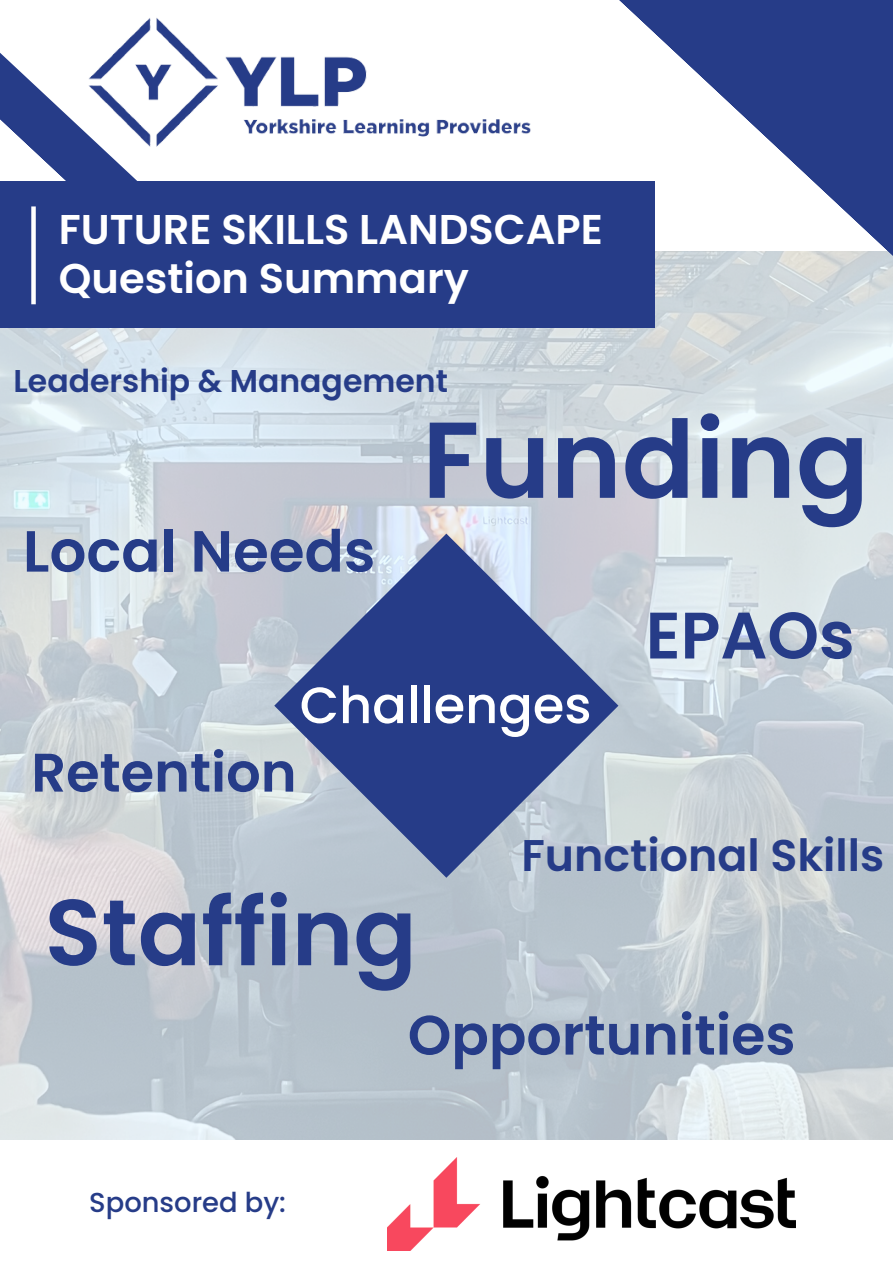
<style>
.page{position:relative;width:893px;height:1264px;background:#fff}
.page>*{position:absolute;margin:0;border:0;box-sizing:border-box;transform-origin:0 0}
.t1{font:600 107.7px "Poppins";color:#263c88}
.t2{font:600 93.45px "Poppins";color:#263c88}
.t3{font:600 65.55px "Poppins";color:#263c88}
.t4{font:600 57.9px "Poppins";color:#263c88}
.t5{font:600 55.35px "Poppins";color:#263c88}
.t6{font:600 54.3px "Poppins";color:#263c88}
.t7{font:500 51px "Poppins";color:#fff}
.t8{font:600 44.4px "Poppins";color:#263c88}
.t9{font:600 41.55px/49.7px "Poppins";color:#fff}
.t10{font:600 31.5px "Poppins";color:#263c88}
.t11{font:500 27.45px "Poppins";color:#263c88}
</style>
<div class="page">
<img style="left:0;top:327px;width:892px;height:812px">
<svg style="left:468px;top:0;width:424px;height:619px"></svg>
<svg style="left:0;top:53px;width:59px;height:121px"></svg>
<div style="left:0;top:181px;width:654px;height:146px;background:#263c88"></div>
<div style="left:31px;top:206px;width:5px;height:98px;background:#fff"></div>
<img style="left:59px;top:0;width:501px;height:181px">
<img style="left:387px;top:1157px;width:408px;height:93px">
<svg style="left:274px;top:533px;width:344px;height:344px;background:#7484af"></svg>
<p class="t9" style="left:59px;top:204px;width:545px">FUTURE SKILLS LANDSCAPE<br>Question Summary</p>
<p class="t10" style="left:13px;top:358px;width:436px">Leadership &amp; Management</p>
<h3 class="t4" style="left:23px;top:511px;width:354px">Local Needs</h3>
<h1 class="t1" style="left:422px;top:384px;width:448px">Funding</h1>
<h3 class="t3" style="left:645px;top:589px;width:210px">EPAOs</h3>
<h3 class="t6" style="left:31px;top:734px;width:267px">Retention</h3>
<p class="t7" style="left:300px;top:669px;width:293px">Challenges</p>
<p class="t8" style="left:521px;top:824px;width:364px">Functional Skills</p>
<h2 class="t2" style="left:45px;top:867px;width:373px">Staffing</h2>
<h3 class="t5" style="left:408px;top:996px;width:389px">Opportunities</h3>
<p class="t11" style="left:89px;top:1183px;width:198px">Sponsored by:</p>
</div>
